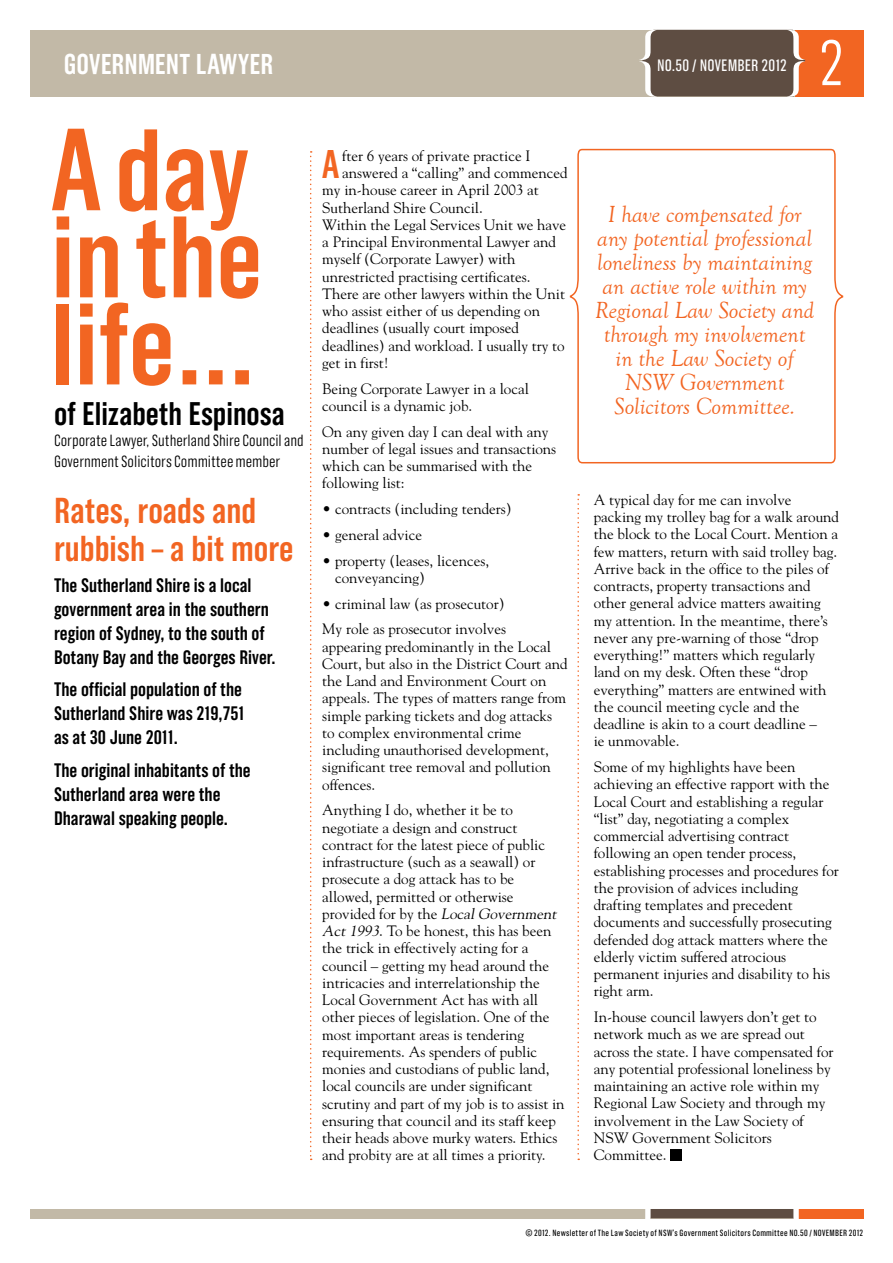
<style>
.page{position:relative;width:893px;height:1263px;background:#fff}
.page>*{position:absolute;margin:0;border:0;box-sizing:border-box;transform-origin:0 0}
.t1{font:600 115.5px/87.2px "Grotzec Head Condensed";color:#f26522;text-align:justify}
.t2{font:300 63.9px "Grotzec Head Condensed";color:#fff}
.t3{font:600 39.6px "Grotzec Head Condensed";color:#f26522}
.t4{font:600 36px/37.5px "Grotzec Head Condensed";color:#f26522}
.t5{font:600 32.7px "Grotzec Head Condensed";color:#000}
.t6{font:600 28.65px "Grotzec Head Condensed";letter-spacing:.005em;color:#fff}
.t7{font:italic 24px/24px "Goudy Old Style T";color:#f26522;text-align:center}
.t8{font:600 19.5px/24px "Grotzec Head Condensed";color:#000}
.t9{font:16.5px "Grotzec Head Condensed";letter-spacing:.005em;color:#fff}
.t10{font:300 16.2px/21px "Grotzec Head Condensed";color:#000}
.t11{font:15px/17.2px "Goudy";color:#000}
.t12{font:9px "Grotzec Head Condensed";letter-spacing:.03em;color:#000}
.s1{font-style:italic}
</style>
<div class="page">
<div style="left:670px;top:1149px;width:11px;height:11px;background:#000"></div>
<div style="left:794px;top:30px;width:69px;height:66px;background:#f26522"></div>
<div style="left:30px;top:30px;width:764px;height:66px;background:#c2b9a7"></div>
<svg style="left:639px;top:30px;width:166px;height:67px;background:#715d51"></svg>
<div style="left:794px;top:1209px;width:69px;height:9px;background:#f26522"></div>
<div style="left:30px;top:1209px;width:764px;height:9px;background:#c2b9a7"></div>
<div style="left:648px;top:1209px;width:146px;height:9px;background:#5e4d42"></div>
<svg style="left:645px;top:1209px;width:6px;height:9px"></svg>
<svg style="left:793px;top:1209px;width:6px;height:9px"></svg>
<svg style="left:310px;top:151px;width:2px;height:1009px"></svg>
<svg style="left:577px;top:494px;width:2px;height:666px"></svg>
<svg style="left:569px;top:148px;width:275px;height:316px"></svg>
<h3 class="t6" style="left:64px;top:48px;width:198px">GOVERNMENT lawyer</h3>
<h1 class="t1" style="left:51px;top:124px;width:213px">A day in the life…</h1>
<h3 class="t5" style="left:54px;top:395px;width:232px">of Elizabeth Espinosa</h3>
<p class="t10" style="left:54px;top:429px;width:251px">Corporate Lawyer, Sutherland Shire Council and<br>Government Solicitors Committee member</p>
<h3 class="t4" style="left:54px;top:491px;width:241px">Rates, roads and rubbish – a bit more</h3>
<h3 class="t8" style="left:54px;top:572px;width:223px">The Sutherland Shire is a local government area in the southern region of Sydney, to the south of<br>Botany Bay and the Georges River.</h3>
<h3 class="t8" style="left:54px;top:677px;width:192px">The official population of the<br>Sutherland Shire was 219,751 as at 30 June 2011.</h3>
<h3 class="t8" style="left:54px;top:757px;width:198px">The original inhabitants of the<br>Sutherland area were the<br>Dharawal speaking people.</h3>
<h3 class="t3" style="left:322px;top:142px;width:18px">A</h3>
<p class="t11" style="left:342px;top:147px;width:190px">fter 6 years of private practice I</p>
<p class="t11" style="left:342px;top:164px;width:227px">answered a “calling” and commenced</p>
<p class="t11" style="left:322px;top:181px;width:218px">my in-house career in April 2003 at</p>
<p class="t11" style="left:322px;top:198px;width:162px">Sutherland Shire Council.</p>
<p class="t11" style="left:322px;top:216px;width:245px">Within the Legal Services Unit we have</p>
<p class="t11" style="left:322px;top:233px;width:235px">a Principal Environmental Lawyer and</p>
<p class="t11" style="left:322px;top:250px;width:195px">myself (Corporate Lawyer) with</p>
<p class="t11" style="left:322px;top:267px;width:210px">unrestricted practising certificates.</p>
<p class="t11" style="left:322px;top:285px;width:244px">There are other lawyers within the Unit</p>
<p class="t11" style="left:322px;top:302px;width:219px">who assist either of us depending on</p>
<p class="t11" style="left:322px;top:319px;width:198px">deadlines (usually court imposed</p>
<p class="t11" style="left:322px;top:336px;width:244px">deadlines) and workload. I usually try to</p>
<p class="t11" style="left:322px;top:354px;width:68px">get in first!</p>
<p class="t11" style="left:322px;top:379px;width:208px">Being Corporate Lawyer in a local council is a dynamic job.</p>
<p class="t11" style="left:322px;top:422px;width:235px">On any given day I can deal with any number of legal issues and transactions which can be summarised with the following list:</p>
<p class="t11" style="left:322px;top:500px;width:191px">• contracts (including tenders)</p>
<p class="t11" style="left:322px;top:526px;width:101px">• general advice</p>
<p class="t11" style="left:335px;top:552px;width:156px;text-indent:-13px">• property (leases, licences, conveyancing)</p>
<p class="t11" style="left:322px;top:590px;width:185px;line-height:25.8px">• criminal law (as prosecutor)<br>My role as prosecutor involves</p>
<p class="t11" style="left:322px;top:638px;width:247px">appearing predominantly in the Local Court, but also in the District Court and the Land and Environment Court on appeals. The types of matters range from simple parking tickets and dog attacks to complex environmental crime including unauthorised development, significant tree removal and pollution offences.</p>
<p class="t11" style="left:322px;top:801px;width:244px">Anything I do, whether it be to negotiate a design and construct contract for the latest piece of public infrastructure (such as a seawall) or prosecute a dog attack has to be allowed, permitted or otherwise<br>p r o v i d e d fo r b y t h e <span class="s1">LocalGovernment Act1993</span>. To be honest, this has been the trick in effectively acting for a council – getting my head around the intricacies and interrelationship the Local Government Act has with all other pieces of legislation. One of the most important areas is tendering requirements. As spenders of public monies and custodians of public land, local councils are under significant scrutiny and part of my job is to assist in ensuring that council and its staff keep their heads above murky waters. Ethics and probity are at all times a priority.</p>
<p class="t9" style="left:657px;top:55px;width:131px">NO.50 / NOVEMBER 2012</p>
<h2 class="t2" style="left:819px;top:26px;width:27px">2</h2>
<h3 class="t7" style="left:595px;top:202px;width:221px">I have compensated for any potential professional loneliness by maintaining an active role within my<br>Regional Law Society and through my involvement in the Law Society of<br>NSW Government<br>Solicitors Committee.</h3>
<p class="t11" style="left:594px;top:491px;width:247px">A typical day for me can involve packing my trolley bag for a walk around the block to the Local Court. Mention a few matters, return with said trolley bag.<br>Arrive back in the office to the piles of contracts, property transactions and other general advice matters awaiting my attention. In the meantime, there’s never any pre-warning of those “drop everything!” matters which regularly land on my desk. Often these “drop everything” matters are entwined with the council meeting cycle and the deadline is akin to a court deadline –<br>ie unmovable.</p>
<p class="t11" style="left:594px;top:758px;width:247px">Some of my highlights have been achieving an effective rapport with the Local Court and establishing a regular “list” day, negotiating a complex commercial advertising contract following an open tender process, establishing processes and procedures for the provision of advices including drafting templates and precedent documents and successfully prosecuting defended dog attack matters where the elderly victim suffered atrocious permanent injuries and disability to his right arm.</p>
<p class="t11" style="left:594px;top:1008px;width:241px">In-house council lawyers don’t get to network much as we are spread out across the state. I have compensated for any potential professional loneliness by maintaining an active role within my<br>Regional Law Society and through my involvement in the Law Society of<br>NSW Government Solicitors<br>Committee.</p>
<p class="t12" style="left:525px;top:1228px;width:339px">© 2012. Newsletter of The Law Society of NSW’s Government Solicitors Committee NO.50 / NOVEMBER 2012</p>
</div>
